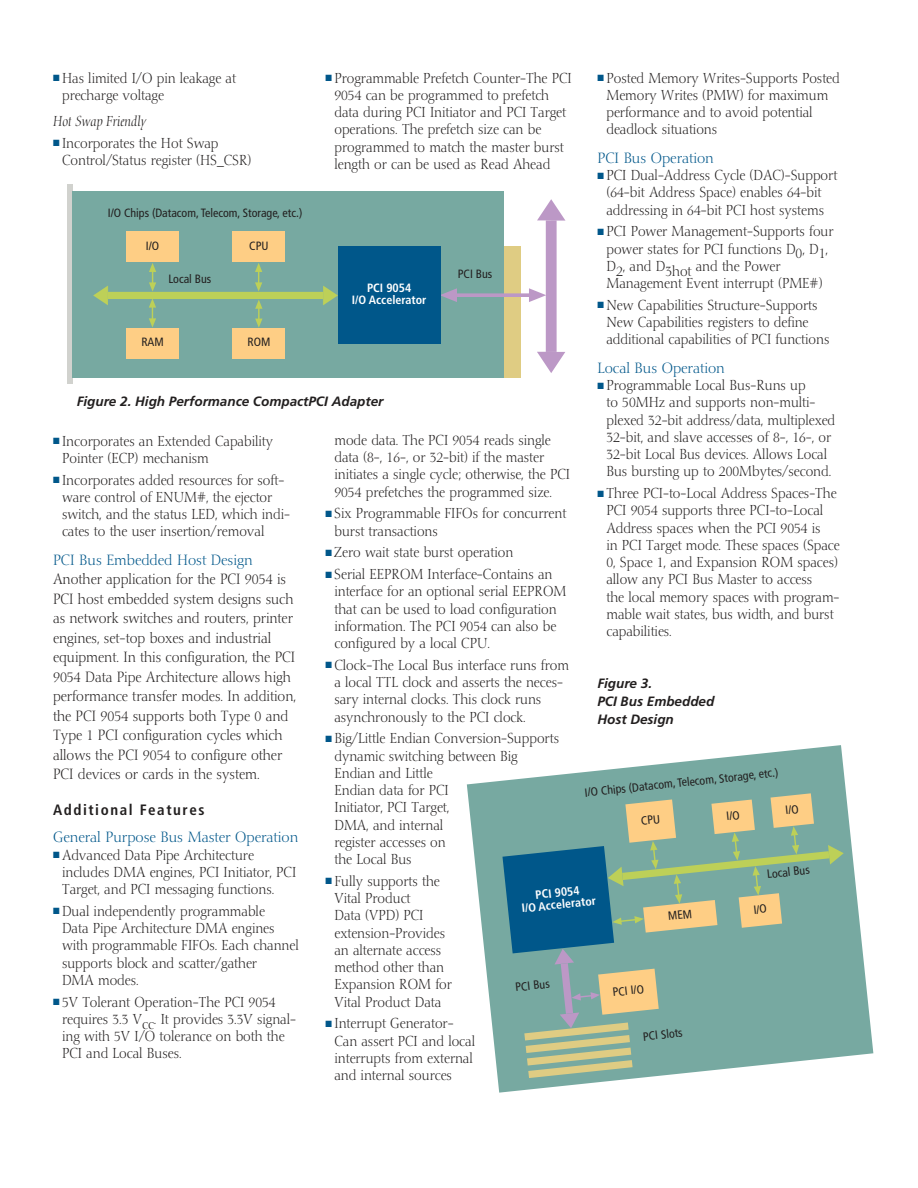
<style>
.page{position:relative;width:918px;height:1188px;background:#fff}
.page>*{position:absolute;margin:0;border:0;box-sizing:border-box;transform-origin:0 0}
.t1{font:700 condensed 15px "Frutiger";letter-spacing:.105em;color:#221f1f}
.t2{font:300 14.7px/19.5px "Nofret";color:#221f1f;scale:.95 1}
.t3{font:300 14.7px "Nofret";color:#00578a}
.t4{font:300 14.25px/17.2px "Nofret";color:#221f1f;scale:.95 1}
.t5{font:italic 300 14.25px "Nofret";color:#221f1f;scale:.95 1}
.t6{font:italic 700 13.5px/18px "Frutiger";color:#221f1f}
.t7{font:condensed 12px "Frutiger";color:#221f1f}
.t8{font:700 condensed 12px/12px "Frutiger";color:#fff;text-align:center}
.s1{color:#00578a}
</style>
<div class="page">
<div style="left:67px;top:185px;width:5px;height:199px;background:#d1d2ce"></div>
<div style="left:486px;top:246px;width:35px;height:132px;background:#dfcc83"></div>
<div style="left:72px;top:192px;width:432px;height:186px;background:#77a9a1"></div>
<div style="left:127px;top:232px;width:52px;height:30px;background:#fece85"></div>
<div style="left:108px;top:292px;width:215px;height:7px;background:#bdd058"></div>
<svg style="left:93px;top:286px;width:15px;height:19px"></svg>
<svg style="left:323px;top:286px;width:15px;height:19px"></svg>
<svg style="left:255px;top:300px;width:7px;height:28px"></svg>
<svg style="left:149px;top:299px;width:7px;height:28px"></svg>
<div style="left:233px;top:232px;width:52px;height:30px;background:#fece85"></div>
<div style="left:233px;top:328px;width:52px;height:31px;background:#fece85"></div>
<svg style="left:457px;top:293px;width:72px;height:4px"></svg>
<svg style="left:529px;top:288px;width:17px;height:14px"></svg>
<svg style="left:440px;top:288px;width:17px;height:14px"></svg>
<svg style="left:255px;top:263px;width:7px;height:29px"></svg>
<svg style="left:149px;top:263px;width:7px;height:29px"></svg>
<div style="left:338px;top:247px;width:102px;height:97px;background:#00578a"></div>
<div style="left:127px;top:328px;width:52px;height:31px;background:#fece85"></div>
<div style="left:546px;top:220px;width:11px;height:132px;background:#bc98c6"></div>
<svg style="left:537px;top:352px;width:28px;height:21px"></svg>
<svg style="left:537px;top:199px;width:28px;height:21px"></svg>
<svg style="left:467px;top:745px;width:406px;height:348px"></svg>
<svg style="left:502px;top:793px;width:342px;height:285px;background:#80a89b"></svg>
<p class="t4" style="left:62px;top:71px;width:185px;text-indent:-9px"><span class="s1">■</span> Has limited I/O pin leakage at precharge voltage</p>
<p class="t5" style="left:53px;top:115px;width:100px">Hot Swap Friendly</p>
<p class="t4" style="left:62px;top:136px;width:201px;text-indent:-9px"><span class="s1">■</span> Incorporates the Hot Swap<br>Control/Status register (HS_CSR)</p>
<p class="t4" style="left:334px;top:71px;width:251px;text-indent:-9px"><span class="s1">■</span> Programmable Prefetch Counter-The PCI 9054 can be programmed to prefetch data during PCI Initiator and PCI Target operations. The prefetch size can be programmed to match the master burst length or can be used as Read Ahead</p>
<p class="t4" style="left:606px;top:71px;width:247px;text-indent:-9px"><span class="s1">■</span> Posted Memory Writes-Supports Posted<br>Memory Writes (PMW) for maximum performance and to avoid potential deadlock situations</p>
<p class="t3" style="left:597px;top:152px;width:118px">PCI Bus Operation</p>
<p class="t4" style="left:597px;top:168px;width:254px;text-align:center"><span class="s1">■</span> PCI Dual-Address Cycle (DAC)-Support (64-bit Address Space) enables 64-bit addressing in 64-bit PCI host systems</p>
<p class="t4" style="left:606px;top:224px;width:241px;text-indent:-9px"><span class="s1">■</span> PCI Power Management-Supports four power states for PCI functions D0, D1, D2, and D3hot and the Power Management Event interrupt (PME#)</p>
<p class="t4" style="left:606px;top:298px;width:236px;text-indent:-9px"><span class="s1">■</span> New Capabilities Structure-Supports<br>New Capabilities registers to define additional capabilities of PCI functions</p>
<p class="t3" style="left:597px;top:362px;width:129px">Local Bus Operation</p>
<p class="t4" style="left:606px;top:378px;width:242px;text-indent:-9px"><span class="s1">■</span> Programmable Local Bus-Runs up<br>to 50MHz and supports non-multi&shy;plexed 32-bit address/data, multiplexed 32-bit, and slave accesses of 8-, 16-, or 32-bit Local Bus devices. Allows Local Bus bursting up to 200Mbytes/second.</p>
<p class="t4" style="left:606px;top:486px;width:247px;text-indent:-9px"><span class="s1">■</span> Three PCI-to-Local Address Spaces-The PCI 9054 supports three PCI-to-Local Address spaces when the PCI 9054 is<br>in PCI Target mode. These spaces (Space 0, Space 1, and Expansion ROM spaces) allow any PCI Bus Master to access<br>the local memory spaces with program&shy;mable wait states, bus width, and burst capabilities.</p>
<p class="t7" style="left:108px;top:208px;width:196px">I/O Chips (Datacom, Telecom, Storage, etc.)</p>
<p class="t7" style="left:146px;top:241px;width:15px">I/O</p>
<p class="t7" style="left:249px;top:241px;width:21px">CPU</p>
<p class="t7" style="left:458px;top:269px;width:36px">PCI Bus</p>
<p class="t7" style="left:168px;top:274px;width:44px">Local Bus</p>
<p class="t8" style="left:352px;top:282px;width:76px">PCI 9054<br>I/O Accelerator</p>
<p class="t7" style="left:141px;top:337px;width:24px">RAM</p>
<p class="t7" style="left:247px;top:337px;width:24px">ROM</p>
<p class="t6" style="left:77px;top:394px;width:308px">Figure 2. High Performance CompactPCI Adapter</p>
<p class="t4" style="left:334px;top:433px;width:250px">mode data. The PCI 9054 reads single data (8-, 16-, or 32-bit) if the master initiates a single cycle; otherwise, the PCI 9054 prefetches the programmed size.</p>
<p class="t4" style="left:334px;top:506px;width:246px;text-indent:-9px"><span class="s1">■</span> Six Programmable FIFOs for concurrent burst transactions</p>
<p class="t4" style="left:325px;top:545px;width:199px"><span class="s1">■</span> Zero wait state burst operation</p>
<p class="t4" style="left:334px;top:567px;width:246px;text-indent:-9px"><span class="s1">■</span> Serial EEPROM Interface-Contains an interface for an optional serial EEPROM that can be used to load configuration information. The PCI 9054 can also be configured by a local CPU.</p>
<p class="t4" style="left:334px;top:658px;width:248px;text-indent:-9px"><span class="s1">■</span> Clock-The Local Bus interface runs from a local TTL clock and asserts the neces&shy;sary internal clocks. This clock runs asynchronously to the PCI clock.</p>
<p class="t4" style="left:334px;top:731px;width:238px;text-indent:-9px"><span class="s1">■</span> Big/Little Endian Conversion-Supports dynamic switching between Big<br>Endian and Little<br>Endian data for PCI<br>Initiator, PCI Target,<br>DMA, and internal<br>register accesses on<br>the Local Bus</p>
<p class="t4" style="left:334px;top:874px;width:125px;text-indent:-9px"><span class="s1">■</span> Fully supports the<br>Vital Product<br>Data (VPD) PCI extension-Provides an alternate access method other than<br>Expansion ROM for<br>Vital Product Data</p>
<p class="t4" style="left:334px;top:1016px;width:150px;text-indent:-9px"><span class="s1">■</span> Interrupt Generator-<br>Can assert PCI and local interrupts from external and internal sources</p>
<p class="t4" style="left:62px;top:434px;width:224px;text-indent:-9px"><span class="s1">■</span> Incorporates an Extended Capability<br>Pointer (ECP) mechanism</p>
<p class="t4" style="left:62px;top:473px;width:242px;text-indent:-9px"><span class="s1">■</span> Incorporates added resources for soft&shy;ware control of ENUM#, the ejector switch, and the status LED, which indi&shy;cates to the user insertion/removal</p>
<p class="t3" style="left:53px;top:554px;width:201px">PCI Bus Embedded Host Design</p>
<p class="t2" style="left:53px;top:571px;width:257px">Another application for the PCI 9054 is PCI host embedded system designs such as network switches and routers, printer engines, set-top boxes and industrial equipment. In this configuration, the PCI 9054 Data Pipe Architecture allows high performance transfer modes. In addition, the PCI 9054 supports both Type 0 and Type 1 PCI configuration cycles which allows the PCI 9054 to configure other PCI devices or cards in the system.</p>
<p class="t1" style="left:53px;top:802px;width:153px">Additional Features</p>
<p class="t3" style="left:53px;top:831px;width:247px">General Purpose Bus Master Operation</p>
<p class="t4" style="left:62px;top:848px;width:248px;text-indent:-9px"><span class="s1">■</span> Advanced Data Pipe Architecture includes DMA engines, PCI Initiator, PCI<br>Target, and PCI messaging functions.</p>
<p class="t4" style="left:62px;top:904px;width:251px;text-indent:-9px"><span class="s1">■</span> Dual independently programmable<br>Data Pipe Architecture DMA engines with programmable FIFOs. Each channel supports block and scatter/gather<br>DMA modes.</p>
<p class="t4" style="left:62px;top:995px;width:248px;text-indent:-9px"><span class="s1">■</span> 5V Tolerant Operation-The PCI 9054 requires 3.3 Vcc. It provides 3.3V signal&shy;ing with 5V I/O tolerance on both the PCI and Local Buses.</p>
<p class="t6" style="left:597px;top:675px;width:119px">Figure 3.<br>PCI Bus Embedded<br>Host Design</p>
<p class="t7" style="left:584px;top:788px;width:196px;rotate:-6deg">I/O Chips (Datacom, Telecom, Storage, etc.)</p>
<p class="t7" style="left:767px;top:869px;width:44px;rotate:-6deg">Local Bus</p>
<p class="t8" style="left:520px;top:890px;width:76px;rotate:-6deg">PCI 9054<br>I/O Accelerator</p>
<p class="t7" style="left:515px;top:982px;width:36px;rotate:-6deg">PCI Bus</p>
<p class="t7" style="left:612px;top:987px;width:33px;rotate:-6deg">PCI I/O</p>
<p class="t7" style="left:643px;top:1032px;width:41px;rotate:-6deg">PCI Slots</p>
</div>
